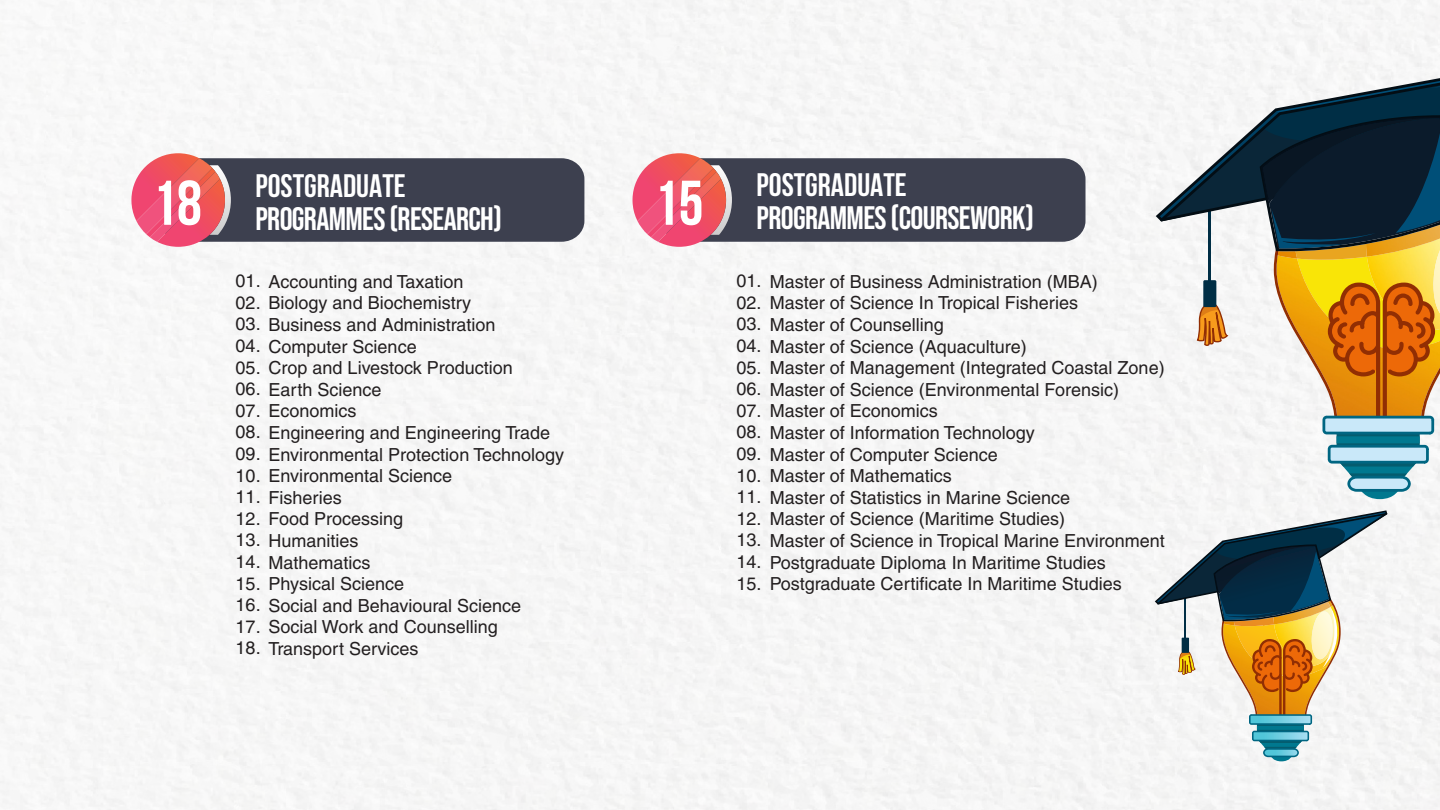
<style>
.page{position:relative;width:1440px;height:810px;background:#f6f6f6}
.page>*{position:absolute;margin:0;border:0;box-sizing:border-box;transform-origin:0 0}
.t1{font:700 63px "Bebas Neue";color:#fff}
.t2{font:32.4px "Bebas Neue";letter-spacing:-.02em;color:#fff}
.t3{font:700 32.4px "Bebas Neue";color:#fff}
.t4{font:18px "Helvetica";color:#231f20}
</style>
<div class="page">
<svg style="left:131px;top:153px;width:453px;height:94px;background:#725b69"></svg>
<svg style="left:633px;top:153px;width:453px;height:94px;background:#725b68"></svg>
<div style="left:1337px;top:428px;width:83px;height:21px;background:#055c6e"></div>
<div style="left:1337px;top:436px;width:83px;height:7px;background:#00788f"></div>
<svg style="left:1328px;top:445px;width:101px;height:54px"></svg>
<svg style="left:1156px;top:59px;width:284px;height:376px"></svg>
<div style="left:1257px;top:721px;width:47px;height:12px;background:#055c6e"></div>
<hr style="left:1257px;top:726px;width:47px;height:4px;background:#00788f">
<svg style="left:1252px;top:731px;width:57px;height:30px"></svg>
<svg style="left:1155px;top:510px;width:232px;height:215px"></svg>
<p class="t3" style="left:255px;top:168px;width:152px">POSTGRADUATE</p>
<p class="t2" style="left:255px;top:200px;width:248px">PROGRAMMES (RESEARCH)</p>
<p class="t1" style="left:152px;top:168px;width:51px">18</p>
<p class="t1" style="left:654px;top:168px;width:51px">15</p>
<p class="t4" style="left:236px;top:271px;width:230px">01. Accounting and Taxation</p>
<p class="t4" style="left:236px;top:293px;width:237px">02. Biology and Biochemistry</p>
<p class="t4" style="left:236px;top:314px;width:261px">03. Business and Administration</p>
<p class="t4" style="left:236px;top:336px;width:183px">04. Computer Science</p>
<p class="t4" style="left:236px;top:357px;width:279px">05. Crop and Livestock Production</p>
<p class="t4" style="left:236px;top:379px;width:147px">06. Earth Science</p>
<p class="t4" style="left:236px;top:401px;width:122px">07. Economics</p>
<p class="t4" style="left:236px;top:422px;width:316px">08. Engineering and Engineering Trade</p>
<p class="t4" style="left:236px;top:444px;width:330px">09. Environmental Protection Technology</p>
<p class="t4" style="left:236px;top:465px;width:218px">10. Environmental Science</p>
<p class="t4" style="left:236px;top:487px;width:108px">11. Fisheries</p>
<p class="t4" style="left:236px;top:509px;width:169px">12. Food Processing</p>
<p class="t4" style="left:236px;top:530px;width:124px">13. Humanities</p>
<p class="t4" style="left:236px;top:552px;width:136px">14. Mathematics</p>
<p class="t4" style="left:236px;top:573px;width:170px">15. Physical Science</p>
<p class="t4" style="left:236px;top:595px;width:287px">16. Social and Behavioural Science</p>
<p class="t4" style="left:236px;top:617px;width:264px">17. Social Work and Counselling</p>
<p class="t4" style="left:236px;top:638px;width:184px">18. Transport Services</p>
<p class="t3" style="left:757px;top:167px;width:152px">POSTGRADUATE</p>
<p class="t2" style="left:757px;top:200px;width:279px">PROGRAMMES (COURSEWORK)</p>
<p class="t4" style="left:736px;top:270px;width:27px">01.</p>
<p class="t4" style="left:736px;top:292px;width:27px">02.</p>
<p class="t4" style="left:736px;top:314px;width:27px">03.</p>
<p class="t4" style="left:736px;top:335px;width:27px">04.</p>
<p class="t4" style="left:736px;top:357px;width:27px">05.</p>
<p class="t4" style="left:736px;top:378px;width:27px">06.</p>
<p class="t4" style="left:736px;top:400px;width:27px">07.</p>
<p class="t4" style="left:736px;top:422px;width:27px">08.</p>
<p class="t4" style="left:736px;top:443px;width:27px">09.</p>
<p class="t4" style="left:736px;top:465px;width:27px">10.</p>
<p class="t4" style="left:736px;top:486px;width:27px">11.</p>
<p class="t4" style="left:736px;top:508px;width:27px">12.</p>
<p class="t4" style="left:736px;top:530px;width:27px">13.</p>
<p class="t4" style="left:736px;top:551px;width:27px">14.</p>
<p class="t4" style="left:736px;top:573px;width:27px">15.</p>
<p class="t4" style="left:770px;top:271px;width:329px">Master of Business Administration (MBA)</p>
<p class="t4" style="left:770px;top:293px;width:310px">Master of Science In Tropical Fisheries</p>
<p class="t4" style="left:770px;top:314px;width:176px">Master of Counselling</p>
<p class="t4" style="left:770px;top:336px;width:259px">Master of Science (Aquaculture)</p>
<p class="t4" style="left:770px;top:357px;width:396px">Master of Management (Integrated Coastal Zone)</p>
<p class="t4" style="left:770px;top:379px;width:351px">Master of Science (Environmental Forensic)</p>
<p class="t4" style="left:770px;top:401px;width:170px">Master of Economics</p>
<p class="t4" style="left:770px;top:422px;width:266px">Master of Information Technology</p>
<p class="t4" style="left:770px;top:444px;width:230px">Master of Computer Science</p>
<p class="t4" style="left:770px;top:465px;width:184px">Master of Mathematics</p>
<p class="t4" style="left:770px;top:487px;width:302px">Master of Statistics in Marine Science</p>
<p class="t4" style="left:770px;top:509px;width:297px">Master of Science (Maritime Studies)</p>
<p class="t4" style="left:770px;top:530px;width:396px">Master of Science in Tropical Marine Environment</p>
<p class="t4" style="left:770px;top:552px;width:338px">Postgraduate Diploma In Maritime Studies</p>
<p class="t4" style="left:770px;top:573px;width:353px">Postgraduate Certificate In Maritime Studies</p>
</div>
